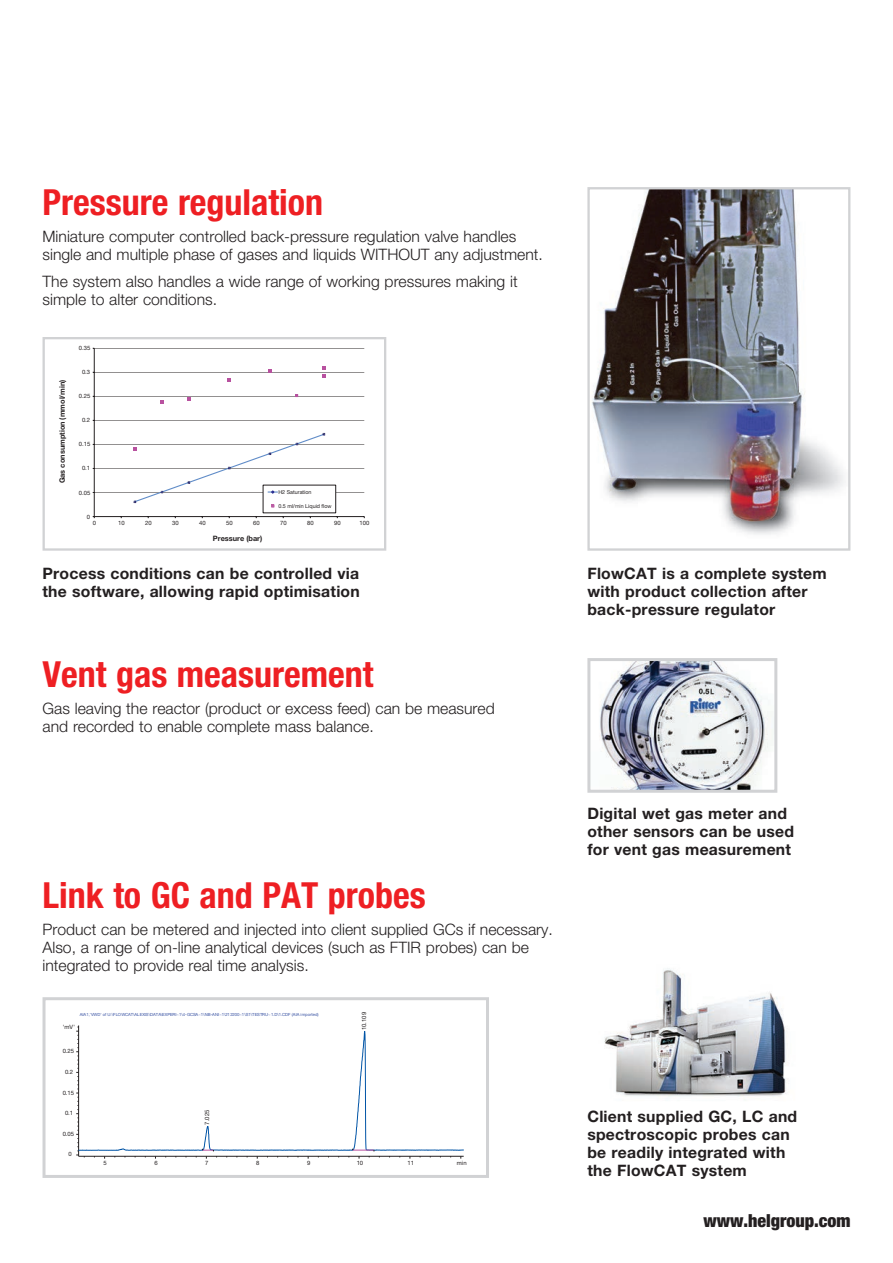
<style>
.page{position:relative;width:893px;height:1263px;background:#fff}
.page>*{position:absolute;margin:0;border:0;box-sizing:border-box;transform-origin:0 0}
.t1{font:700 condensed 36px "Helvetica Neue";color:#ee1f23}
.t2{font:900 condensed 18px "Helvetica Neue";color:#231f20}
.t3{font:300 15.75px/18px "Helvetica Neue";color:#231f20}
.t4{font:700 15.75px/18px "Helvetica Neue";letter-spacing:.015em;color:#231f20}
.t5{font:700 7.35px "Helvetica Neue";color:#231f20}
.t6{font:5.85px "Helvetica Neue";color:#231f20}
.t7{font:5.85px "Helvetica Neue";letter-spacing:-.01em;color:#231f20}
.t8{font:5.4px "Helvetica Neue";color:#231f20}
.t9{font:4.2px "Helvetica Neue";letter-spacing:-.01em;color:#3a54a4}
</style>
<div class="page">
<img style="left:592px;top:190px;width:253px;height:345px">
<div style="left:587px;top:187px;width:263px;height:364px;border:2px solid #d1d2d4"></div>
<img style="left:600px;top:662px;width:170px;height:127px">
<div style="left:587px;top:658px;width:190px;height:135px;border:3px solid #d1d2d4"></div>
<hr style="left:94px;top:492px;width:270px;height:1px;background:#231f20">
<hr style="left:94px;top:468px;width:270px;height:1px;background:#231f20">
<hr style="left:94px;top:444px;width:270px;height:1px;background:#231f20">
<hr style="left:94px;top:420px;width:270px;height:1px;background:#231f20">
<hr style="left:94px;top:396px;width:270px;height:1px;background:#231f20">
<hr style="left:94px;top:372px;width:270px;height:1px;background:#231f20">
<hr style="left:94px;top:348px;width:270px;height:1px;background:#231f20">
<hr style="left:94px;top:348px;width:1px;height:169px;background:#231f20">
<hr style="left:94px;top:516px;width:270px;height:1px;background:#231f20">
<svg style="left:322px;top:367px;width:3px;height:11px"></svg>
<div style="left:263px;top:485px;width:73px;height:28px;background:#fff"></div>
<svg style="left:133px;top:433px;width:192px;height:74px"></svg>
<div style="left:43px;top:337px;width:343px;height:214px;border:2px solid #d1d2d4"></div>
<hr style="left:79px;top:1156px;width:385px;height:1px;background:#231f20">
<hr style="left:78px;top:1025px;width:1px;height:131px;background:#231f20">
<svg style="left:76px;top:1027px;width:9px;height:130px"></svg>
<svg style="left:78px;top:1029px;width:386px;height:122px"></svg>
<svg style="left:196px;top:1149px;width:21px;height:9px"></svg>
<svg style="left:349px;top:1149px;width:31px;height:9px"></svg>
<div style="left:43px;top:997px;width:446px;height:181px;border:3px solid #d1d2d4"></div>
<img style="left:604px;top:968px;width:184px;height:132px">
<h1 class="t1" style="left:43px;top:181px;width:282px">Pressure regulation</h1>
<p class="t3" style="left:43px;top:227px;width:502px">Miniature computer controlled back-pressure regulation valve handles single and multiple phase of gases and liquids WITHOUT any adjustment.</p>
<p class="t3" style="left:43px;top:272px;width:477px">The system also handles a wide range of working pressures making it simple to alter conditions.</p>
<p class="t6" style="left:79px;top:345px;width:13px">0.35</p>
<p class="t5" style="left:58px;top:483px;width:105px;rotate:-90deg">Gas consumption (mmol/min)</p>
<p class="t6" style="left:82px;top:369px;width:10px">0.3</p>
<p class="t6" style="left:79px;top:393px;width:13px">0.25</p>
<p class="t6" style="left:82px;top:417px;width:10px">0.2</p>
<p class="t6" style="left:79px;top:441px;width:13px">0.15</p>
<p class="t6" style="left:82px;top:465px;width:10px">0.1</p>
<p class="t6" style="left:79px;top:489px;width:13px">0.05</p>
<p class="t8" style="left:278px;top:489px;width:35px">H2 Saturation</p>
<p class="t8" style="left:278px;top:503px;width:55px">0.5 ml/min Liquid flow</p>
<p class="t6" style="left:87px;top:513px;width:5px">0</p>
<p class="t6" style="left:93px;top:519px;width:5px">0</p>
<p class="t6" style="left:118px;top:519px;width:8px">10</p>
<p class="t6" style="left:145px;top:519px;width:8px">20</p>
<p class="t6" style="left:172px;top:519px;width:8px">30</p>
<p class="t6" style="left:199px;top:519px;width:8px">40</p>
<p class="t6" style="left:226px;top:519px;width:8px">50</p>
<p class="t6" style="left:253px;top:519px;width:8px">60</p>
<p class="t6" style="left:280px;top:519px;width:8px">70</p>
<p class="t6" style="left:307px;top:519px;width:8px">80</p>
<p class="t6" style="left:334px;top:519px;width:8px">90</p>
<p class="t6" style="left:360px;top:519px;width:11px">100</p>
<p class="t5" style="left:213px;top:534px;width:51px">Pressure (bar)</p>
<p class="t4" style="left:43px;top:564px;width:319px">Process conditions can be controlled via the software, allowing rapid optimisation</p>
<h1 class="t1" style="left:43px;top:652px;width:332px">Vent gas measurement</h1>
<p class="t3" style="left:43px;top:699px;width:454px">Gas leaving the reactor (product or excess feed) can be measured and recorded to enable complete mass balance.</p>
<h1 class="t1" style="left:43px;top:873px;width:385px">Link to GC and PAT probes</h1>
<p class="t3" style="left:43px;top:920px;width:512px">Product can be metered and injected into client supplied GCs if necessary.<br>Also, a range of on-line analytical devices (such as FTIR probes) can be integrated to provide real time analysis.</p>
<p class="t9" style="left:80px;top:1012px;width:240px">AIA1,'VWD' of U:\FLOWCAT\ALEXIS\DATA\EXPERI~1\4-GCSA~1\NB-ANI~1\212200~1\S1\TESTRU~1.D\1.CDF (AIA imported)</p>
<p class="t7" style="left:63px;top:1024px;width:14px">'mV'</p>
<p class="t7" style="left:63px;top:1048px;width:13px">0.25</p>
<p class="t7" style="left:65px;top:1068px;width:10px">0.2</p>
<p class="t7" style="left:63px;top:1089px;width:13px">0.15</p>
<p class="t7" style="left:65px;top:1109px;width:10px">0.1</p>
<p class="t7" style="left:63px;top:1130px;width:13px">0.05</p>
<p class="t7" style="left:69px;top:1151px;width:5px">0</p>
<p class="t7" style="left:203px;top:1125px;width:16px;rotate:-90deg">7.025</p>
<p class="t7" style="left:360px;top:1030px;width:20px;rotate:-90deg">10.109</p>
<p class="t7" style="left:103px;top:1159px;width:5px">5</p>
<p class="t7" style="left:154px;top:1159px;width:5px">6</p>
<p class="t7" style="left:205px;top:1159px;width:5px">7</p>
<p class="t7" style="left:256px;top:1159px;width:5px">8</p>
<p class="t7" style="left:307px;top:1159px;width:5px">9</p>
<p class="t7" style="left:357px;top:1159px;width:8px">10</p>
<p class="t7" style="left:408px;top:1159px;width:8px">11</p>
<p class="t7" style="left:457px;top:1159px;width:11px">min</p>
<p class="t4" style="left:587px;top:564px;width:241px">FlowCAT is a complete system with product collection after back-pressure regulator</p>
<p class="t4" style="left:587px;top:804px;width:208px">Digital wet gas meter and other sensors can be used for vent gas measurement</p>
<p class="t4" style="left:587px;top:1106px;width:211px">Client supplied GC, LC and spectroscopic probes can be readily integrated with the FlowCAT system</p>
<p class="t2" style="left:703px;top:1209px;width:149px">www.helgroup.com</p>
</div>
